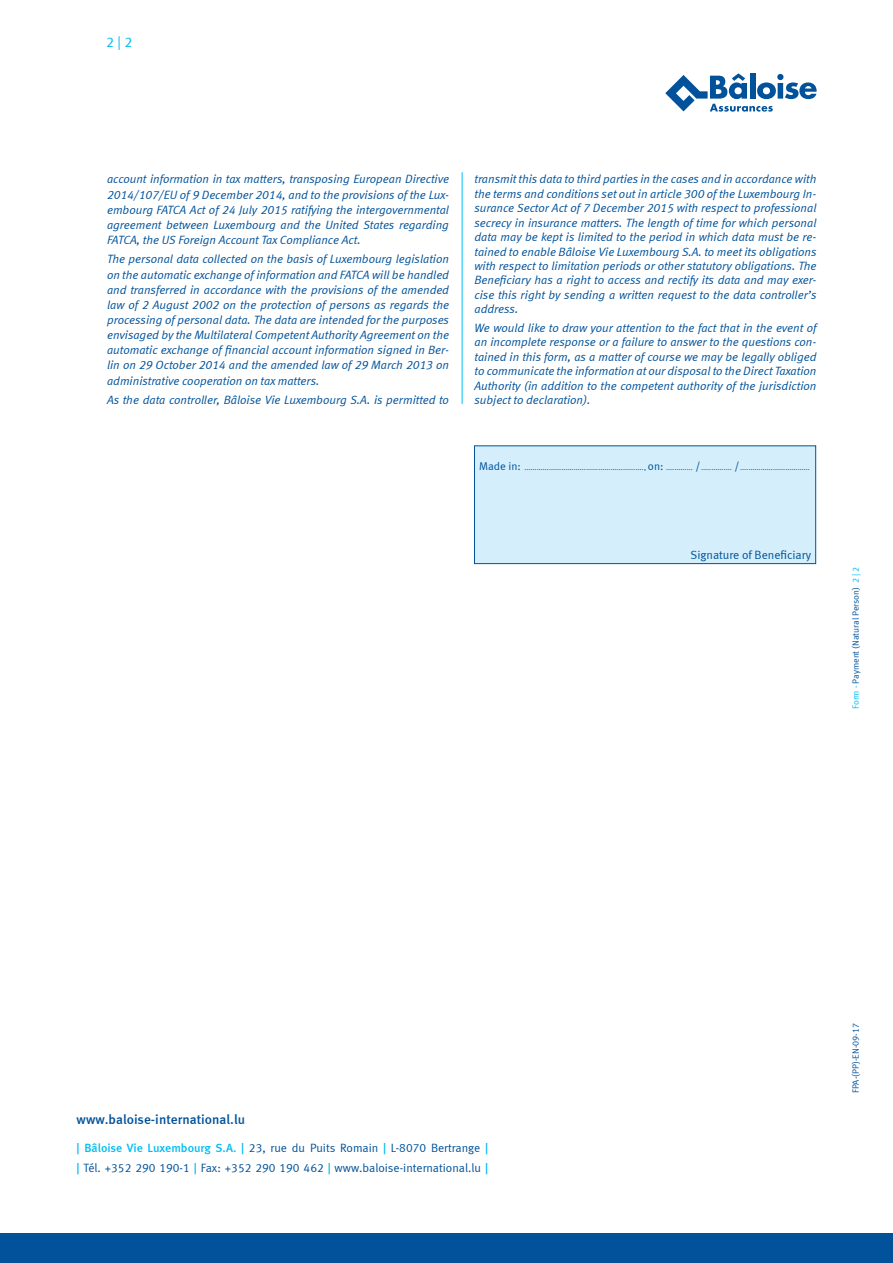
<style>
.page{position:relative;width:893px;height:1263px;background:#fff}
.page>*{position:absolute;margin:0;border:0;box-sizing:border-box;transform-origin:0 0}
.t1{font:14.25px "Meta Normal LF";color:#01bdf2}
.t2{font:13.5px "Meta Medium LF";letter-spacing:.005em;color:#01529a}
.t3{font:italic 12px/14.4px "Meta Normal LF";color:#01529a;text-align:justify}
.t4{font:12px/19.5px "Meta Normal LF";color:#01529a}
.t5{font:9px "Meta Normal LF";color:#01529a}
.t6{font:7.5px "Meta Normal LF";color:#01529a}
.s1{font-size:11.25px}
.s2{color:#01bdf2}
.s3{font-family:"Meta Medium LF";color:#01bdf2}
</style>
<div class="page">
<svg style="left:665px;top:73px;width:151px;height:39px"></svg>
<hr style="left:462px;top:172px;width:1px;height:232px;background:#01bdf2">
<div style="left:474px;top:446px;width:342px;height:118px;background:#d4effb"></div>
<div style="left:474px;top:445px;width:342px;height:119px;border:1px solid #01529a"></div>
<div style="left:0;top:1233px;width:893px;height:30px;background:#01529a"></div>
<p class="t1" style="left:106px;top:34px;width:28px">2 | 2</p>
<p class="t3" style="left:107px;top:172px;width:343px;line-height:15.1px">account information in tax matters, transposing European Directive 2014/107/EU of 9 December 2014, and to the provisions of the Lux&shy;embourg FATCA Act of 24 July 2015 ratifying the intergovernmental agreement between Luxembourg and the United States regarding FATCA, the US Foreign Account Tax Compliance Act.</p>
<p class="t3" style="left:107px;top:251px;width:344px;line-height:15.1px">The personal data collected on the basis of Luxembourg legislation on the automatic exchange of information and FATCA will be handled and transferred in accordance with the provisions of the amended law of 2 August 2002 on the protection of persons as regards the processing of personal data. The data are intended for the purposes envisaged by the Multilateral Competent Authority Agreement on the automatic exchange of financial account information signed in Ber&shy;lin on 29 October 2014 and the amended law of 29 March 2013 on administrative cooperation on tax matters.</p>
<p class="t3" style="left:107px;top:392px;width:343px">As the data controller, Bâloise Vie Luxembourg S.A. is permitted to</p>
<p class="t3" style="left:474px;top:172px;width:344px">transmit this data to third parties in the cases and in accordance with the terms and conditions set out in article 300 of the Luxembourg In&shy;surance Sector Act of 7 December 2015 with respect to professional secrecy in insurance matters. The length of time for which personal data may be kept is limited to the period in which data must be re&shy;tained to enable Bâloise Vie Luxembourg S.A. to meet its obligations with respect to limitation periods or other statutory obligations. The Beneficiary has a right to access and rectify its data and may exer&shy;cise this right by sending a written request to the data controller’s address.</p>
<p class="t3" style="left:474px;top:320px;width:343px">We would like to draw your attention to the fact that in the event of an incomplete response or a failure to answer to the questions con&shy;tained in this form, as a matter of course we may be legally obliged to communicate the information at our disposal to the Direct Taxation Authority (in addition to the competent authority of the jurisdiction subject to declaration).</p>
<p class="t6" style="left:479px;top:463px;width:332px"><span class="s1">Made in:</span> .........................................................., <span class="s1">on:</span> ............. <span class="s1">/</span>............... <span class="s1">/</span>..................................</p>
<p class="t4" style="left:691px;top:545px;width:122px">Signature of Beneficiary</p>
<p class="t5" style="left:850px;top:709px;width:144px;rotate:-90deg"><span class="s2">Form -</span> Payment (Natural Person) <span class="s2">2 | 2</span></p>
<p class="t2" style="left:77px;top:1112px;width:170px">www.baloise-international.lu</p>
<p class="t4" style="left:77px;top:1138px;width:413px"><span class="s3">| Bâloise Vie Luxembourg S.A. |</span> 23, rue du Puits Romain <span class="s3">|</span> L-8070 Bertrange <span class="s3">| |</span> Tél. +352 290 190-1 <span class="s3">|</span> Fax: +352 290 190 462 <span class="s3">|</span> www.baloise-international.lu <span class="s3">|</span></p>
<p class="t5" style="left:850px;top:1093px;width:71px;rotate:-90deg">FPA-(PP)-EN-09-17</p>
</div>
